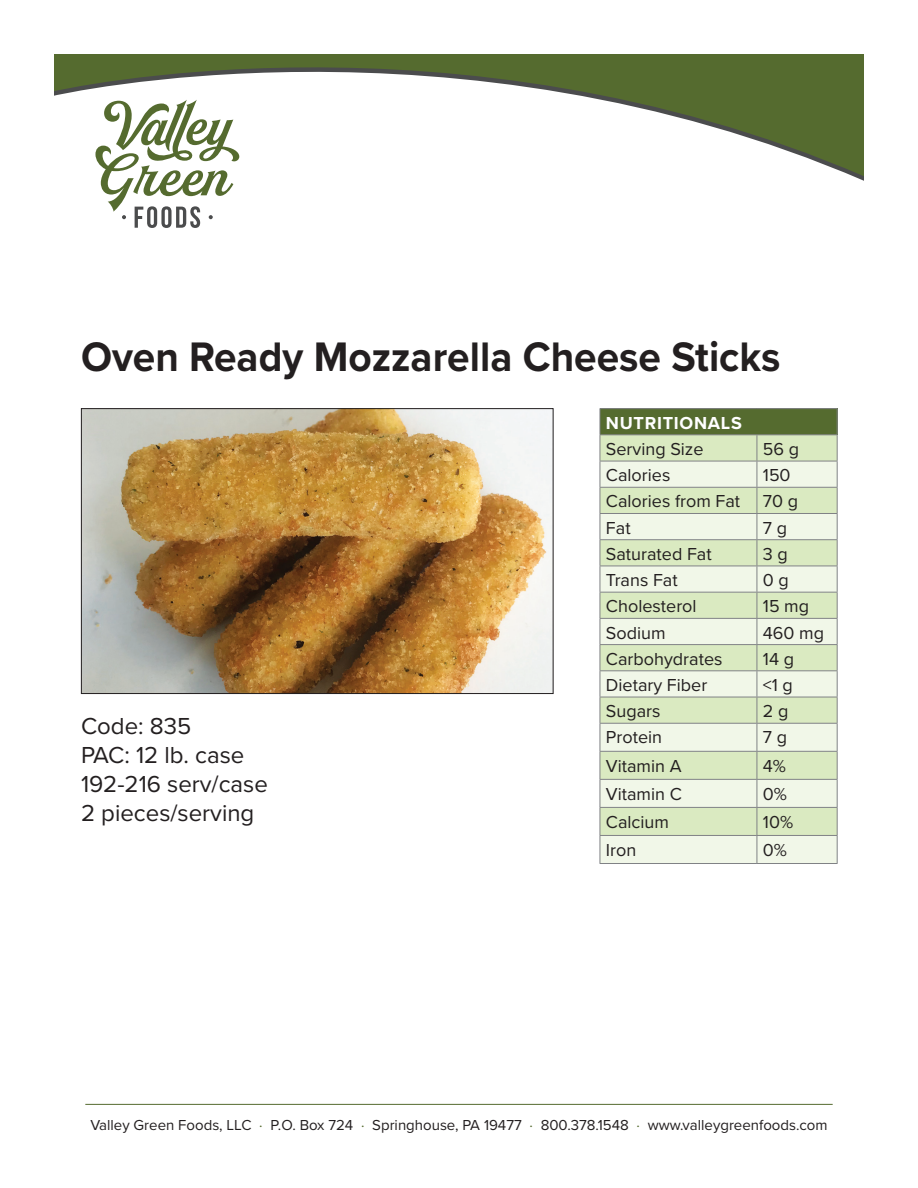
<style>
.page{position:relative;width:918px;height:1188px;background:#fff}
.page>*{position:absolute;margin:0;border:0;box-sizing:border-box;transform-origin:0 0}
.t1{font:700 42.75px "Proxima Nova";color:#231f20;scale:.95 1}
.t2{font:24px/28.8px "Proxima Nova";color:#231f20}
.t3{font:18px "Proxima Nova";color:#231f20}
.t4{font:700 18px "Proxima Nova";letter-spacing:.04em;color:#fff}
.t5{font:15px "Proxima Nova";color:#231f20}
.s1{color:#556b2f}
</style>
<div class="page">
<hr style="left:85px;top:1104px;width:748px;height:1px;background:#556b2f">
<svg style="left:54px;top:54px;width:810px;height:122px"></svg>
<svg style="left:95px;top:100px;width:144px;height:128px"></svg>
<img style="left:83px;top:410px;width:469px;height:282px">
<div style="left:81px;top:408px;width:473px;height:286px;border:1px solid #231f20"></div>
<div style="left:600px;top:409px;width:237px;height:26px;background:#556b2f"></div>
<svg style="left:601px;top:435px;width:236px;height:26px;fill:#daeac1"></svg>
<svg style="left:601px;top:462px;width:236px;height:401px;fill:#f1f7e8"></svg>
<hr style="left:600px;top:487px;width:157px;height:1px;background:#808285">
<hr style="left:757px;top:487px;width:81px;height:1px;background:#808285">
<hr style="left:600px;top:513px;width:157px;height:1px;background:#808285">
<hr style="left:757px;top:513px;width:81px;height:1px;background:#808285">
<hr style="left:600px;top:539px;width:157px;height:1px;background:#808285">
<hr style="left:757px;top:539px;width:81px;height:1px;background:#808285">
<hr style="left:600px;top:566px;width:157px;height:1px;background:#808285">
<hr style="left:757px;top:566px;width:81px;height:1px;background:#808285">
<hr style="left:600px;top:592px;width:157px;height:1px;background:#808285">
<hr style="left:757px;top:592px;width:81px;height:1px;background:#808285">
<hr style="left:600px;top:618px;width:157px;height:1px;background:#808285">
<hr style="left:757px;top:618px;width:81px;height:1px;background:#808285">
<hr style="left:600px;top:644px;width:157px;height:1px;background:#808285">
<hr style="left:757px;top:644px;width:81px;height:1px;background:#808285">
<hr style="left:600px;top:670px;width:157px;height:1px;background:#808285">
<hr style="left:757px;top:670px;width:81px;height:1px;background:#808285">
<hr style="left:600px;top:697px;width:157px;height:1px;background:#808285">
<hr style="left:757px;top:697px;width:81px;height:1px;background:#808285">
<hr style="left:600px;top:723px;width:157px;height:1px;background:#808285">
<hr style="left:757px;top:723px;width:81px;height:1px;background:#808285">
<hr style="left:600px;top:751px;width:157px;height:1px;background:#808285">
<hr style="left:757px;top:751px;width:81px;height:1px;background:#808285">
<hr style="left:600px;top:779px;width:157px;height:1px;background:#808285">
<hr style="left:757px;top:779px;width:81px;height:1px;background:#808285">
<hr style="left:600px;top:807px;width:157px;height:1px;background:#808285">
<hr style="left:757px;top:807px;width:81px;height:1px;background:#808285">
<hr style="left:600px;top:835px;width:157px;height:1px;background:#808285">
<hr style="left:757px;top:835px;width:81px;height:1px;background:#808285">
<hr style="left:600px;top:863px;width:157px;height:1px;background:#808285">
<hr style="left:757px;top:863px;width:81px;height:1px;background:#808285">
<hr style="left:600px;top:408px;width:157px;height:1px;background:#808285">
<hr style="left:757px;top:408px;width:81px;height:1px;background:#808285">
<hr style="left:600px;top:434px;width:157px;height:1px;background:#808285">
<svg style="left:600px;top:409px;width:1px;height:454px"></svg>
<hr style="left:757px;top:434px;width:81px;height:1px;background:#808285">
<svg style="left:757px;top:435px;width:1px;height:428px"></svg>
<svg style="left:837px;top:409px;width:1px;height:454px"></svg>
<hr style="left:600px;top:461px;width:157px;height:1px;background:#808285">
<hr style="left:757px;top:461px;width:81px;height:1px;background:#808285">
<p class="t1" style="left:81px;top:325px;width:738px">Oven Ready Mozzarella Cheese Sticks</p>
<p class="t2" style="left:81px;top:711px;width:188px">Code: 835<br>PAC: 12 lb. case<br>192-216 serv/case<br>2 pieces/serving</p>
<p class="t4" style="left:606px;top:409px;width:137px">NUTRITIONALS</p>
<p class="t3" style="left:606px;top:436px;width:99px">Serving Size</p>
<p class="t3" style="left:763px;top:436px;width:38px">56 g</p>
<p class="t3" style="left:606px;top:462px;width:66px">Calories</p>
<p class="t3" style="left:763px;top:462px;width:29px">150</p>
<p class="t3" style="left:606px;top:488px;width:136px">Calories from Fat</p>
<p class="t3" style="left:763px;top:488px;width:37px">70 g</p>
<p class="t3" style="left:606px;top:514px;width:26px">Fat</p>
<p class="t3" style="left:763px;top:514px;width:26px">7 g</p>
<p class="t3" style="left:606px;top:541px;width:107px">Saturated Fat</p>
<p class="t3" style="left:763px;top:541px;width:27px">3 g</p>
<p class="t3" style="left:606px;top:567px;width:73px">Trans Fat</p>
<p class="t3" style="left:763px;top:567px;width:27px">0 g</p>
<p class="t3" style="left:606px;top:593px;width:92px">Cholesterol</p>
<p class="t3" style="left:763px;top:593px;width:48px">15 mg</p>
<p class="t3" style="left:606px;top:619px;width:61px">Sodium</p>
<p class="t3" style="left:763px;top:619px;width:63px">460 mg</p>
<p class="t3" style="left:606px;top:645px;width:118px">Carbohydrates</p>
<p class="t3" style="left:763px;top:645px;width:33px">14 g</p>
<p class="t3" style="left:606px;top:672px;width:103px">Dietary Fiber</p>
<p class="t3" style="left:763px;top:672px;width:32px">&lt;1 g</p>
<p class="t3" style="left:606px;top:698px;width:56px">Sugars</p>
<p class="t3" style="left:763px;top:698px;width:27px">2 g</p>
<p class="t3" style="left:606px;top:724px;width:58px">Protein</p>
<p class="t3" style="left:763px;top:724px;width:26px">7 g</p>
<p class="t3" style="left:606px;top:752px;width:77px">Vitamin A</p>
<p class="t3" style="left:763px;top:752px;width:25px">4%</p>
<p class="t3" style="left:606px;top:780px;width:77px">Vitamin C</p>
<p class="t3" style="left:763px;top:780px;width:26px">0%</p>
<p class="t3" style="left:606px;top:808px;width:65px">Calcium</p>
<p class="t3" style="left:763px;top:808px;width:32px">10%</p>
<p class="t3" style="left:606px;top:836px;width:32px">Iron</p>
<p class="t3" style="left:763px;top:836px;width:26px">0%</p>
<p class="t5" style="left:90px;top:1114px;width:739px">Valley Green Foods, LLC <span class="s1">·</span> P.O. Box 724 <span class="s1">·</span> Springhouse, PA 19477 <span class="s1">·</span> 800.378.1548 <span class="s1">·</span> www.valleygreenfoods.com</p>
</div>
